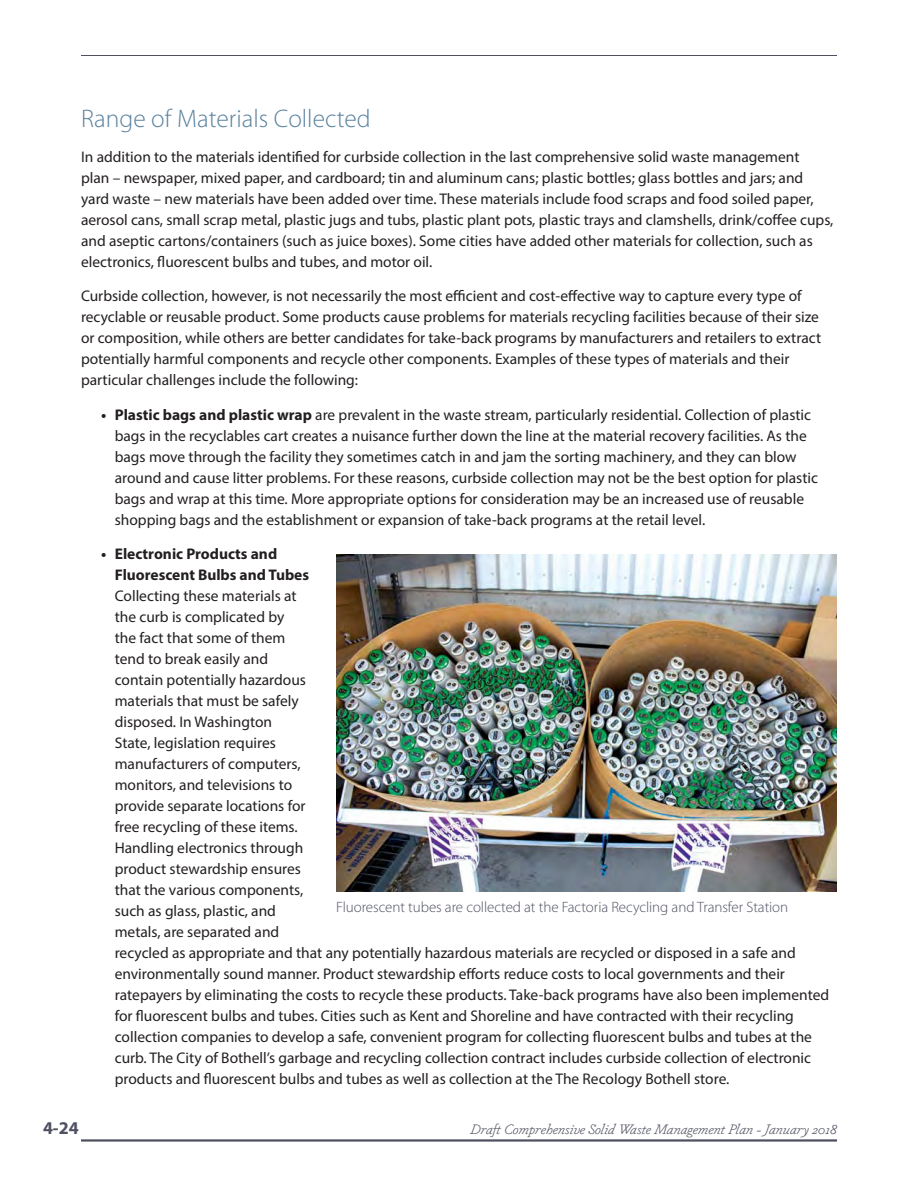
<style>
.page{position:relative;width:918px;height:1188px;background:#fff}
.page>*{position:absolute;margin:0;border:0;box-sizing:border-box;transform-origin:0 0}
.t1{font:300 25.5px "Myriad Pro";color:#5b83a0}
.t2{font:700 18px "Myriad Pro";color:#4f5161}
.t3{font:15.45px/21px "Myriad Pro";color:#231f20}
.t4{font:700 15.45px/21px "Myriad Pro";color:#231f20}
.t5{font:300 15px "Myriad Pro";letter-spacing:-.005em;color:#4f5161}
.t6{font:italic 300 13.5px "Dapifer";color:#4f5161}
.s1{font-weight:700}
</style>
<div class="page">
<hr style="left:81px;top:1139px;width:756px;height:3px;background:#4f5161">
<hr style="left:81px;top:55px;width:756px;height:1px;background:#4f5161">
<img style="left:336px;top:555px;width:501px;height:336px">
<h1 class="t1" style="left:81px;top:109px;width:291px">Range of Materials Collected</h1>
<p class="t3" style="left:81px;top:148px;width:754px">In addition to the materials identified for curbside collection in the last comprehensive solid waste management<br>plan – newspaper, mixed paper, and cardboard; tin and aluminum cans; plastic bottles; glass bottles and jars; and yard waste – new materials have been added over time. These materials include food scraps and food soiled paper, aerosol cans, small scrap metal, plastic jugs and tubs, plastic plant pots, plastic trays and clamshells, drink/coffee cups, and aseptic cartons/containers (such as juice boxes). Some cities have added other materials for collection, such as electronics, fluorescent bulbs and tubes, and motor oil.</p>
<p class="t3" style="left:81px;top:287px;width:742px">Curbside collection, however, is not necessarily the most efficient and cost-effective way to capture every type of recyclable or reusable product. Some products cause problems for materials recycling facilities because of their size or composition, while others are better candidates for take-back programs by manufacturers and retailers to extract potentially harmful components and recycle other components. Examples of these types of materials and their particular challenges include the following:</p>
<p class="t3" style="left:115px;top:406px;width:705px;text-indent:-14px"><span class="s1">• Plastic bags and plastic wrap</span> are prevalent in the waste stream, particularly residential. Collection of plastic bags in the recyclables cart creates a nuisance further down the line at the material recovery facilities. As the bags move through the facility they sometimes catch in and jam the sorting machinery, and they can blow around and cause litter problems. For these reasons, curbside collection may not be the best option for plastic bags and wrap at this time. More appropriate options for consideration may be an increased use of reusable shopping bags and the establishment or expansion of take-back programs at the retail level.</p>
<p class="t4" style="left:115px;top:545px;width:196px;text-indent:-14px">• Electronic Products and<br>Fluorescent Bulbs and Tubes</p>
<p class="t3" style="left:115px;top:587px;width:716px">Collecting these materials at<br>the curb is complicated by<br>the fact that some of them<br>tend to break easily and<br>contain potentially hazardous<br>materials that must be safely<br>disposed. In Washington<br>State, legislation requires<br>manufacturers of computers,<br>monitors, and televisions to<br>provide separate locations for<br>free recycling of these items.<br>Handling electronics through<br>product stewardship ensures<br>that the various components,<br>such as glass, plastic, and<br>metals, are separated and<br>recycled as appropriate and that any potentially hazardous materials are recycled or disposed in a safe and environmentally sound manner. Product stewardship efforts reduce costs to local governments and their ratepayers by eliminating the costs to recycle these products. Take-back programs have also been implemented for fluorescent bulbs and tubes. Cities such as Kent and Shoreline and have contracted with their recycling collection companies to develop a safe, convenient program for collecting fluorescent bulbs and tubes at the curb. The City of Bothell’s garbage and recycling collection contract includes curbside collection of electronic products and fluorescent bulbs and tubes as well as collection at the The Recology Bothell store.</p>
<p class="t5" style="left:336px;top:901px;width:454px">Fluorescent tubes are collected at the Factoria Recycling and Transfer Station</p>
<p class="t2" style="left:43px;top:1121px;width:37px">4-24</p>
<p class="t6" style="left:471px;top:1124px;width:368px">Draft Comprehensive Solid Waste Management Plan - January 2018</p>
</div>
